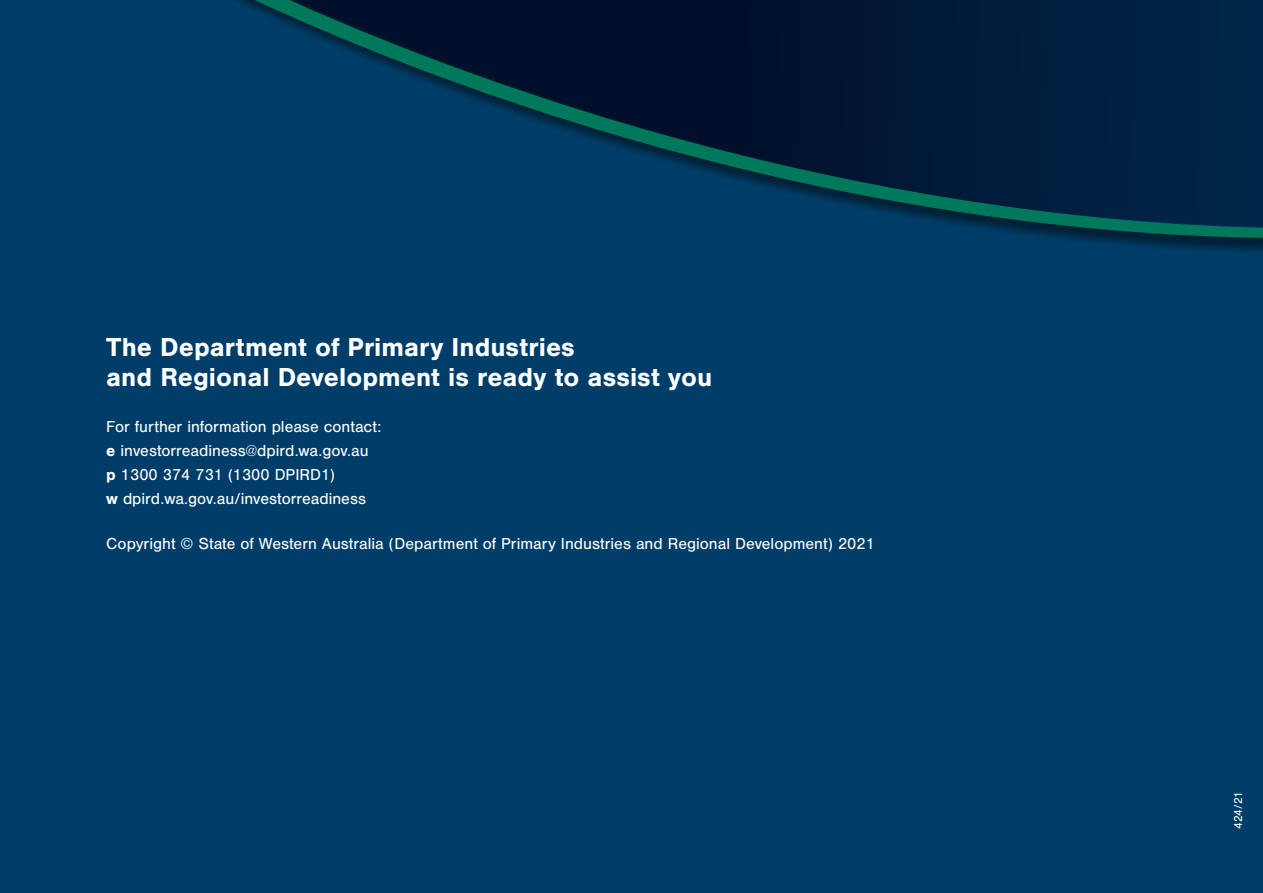
<style>
.page{position:relative;width:1263px;height:893px;background:#003e69}
.page>*{position:absolute;margin:0;border:0;box-sizing:border-box;transform-origin:0 0}
.t1{font:700 27px/30px "Nimbus San";color:#fff}
.t2{font:16.5px/24px "Nimbus San";color:#fff}
.t3{font:12px "Nimbus San";color:#fff}
.s1{font-weight:700}
</style>
<div class="page">
<svg style="left:992px;top:229px;width:271px;height:23px"></svg>
<svg style="left:237px;top:0;width:1026px;height:229px"></svg>
<h1 class="t1" style="left:106px;top:332px;width:607px">The Department of Primary Industries<br>and Regional Development is ready to assist you</h1>
<p class="t2" style="left:106px;top:415px;width:277px">For further information please contact: <span class="s1">e</span> investorreadiness@dpird.wa.gov.au <span class="s1">p</span> 1300 374 731 (1300 DPIRD1)<br><span class="s1">w</span> dpird.wa.gov.au/investorreadiness</p>
<p class="t2" style="left:106px;top:532px;width:770px">Copyright © State of Western Australia (Department of Primary Industries and Regional Development) 2021</p>
<p class="t3" style="left:1232px;top:829px;width:40px;rotate:-90deg">424/21</p>
</div>
